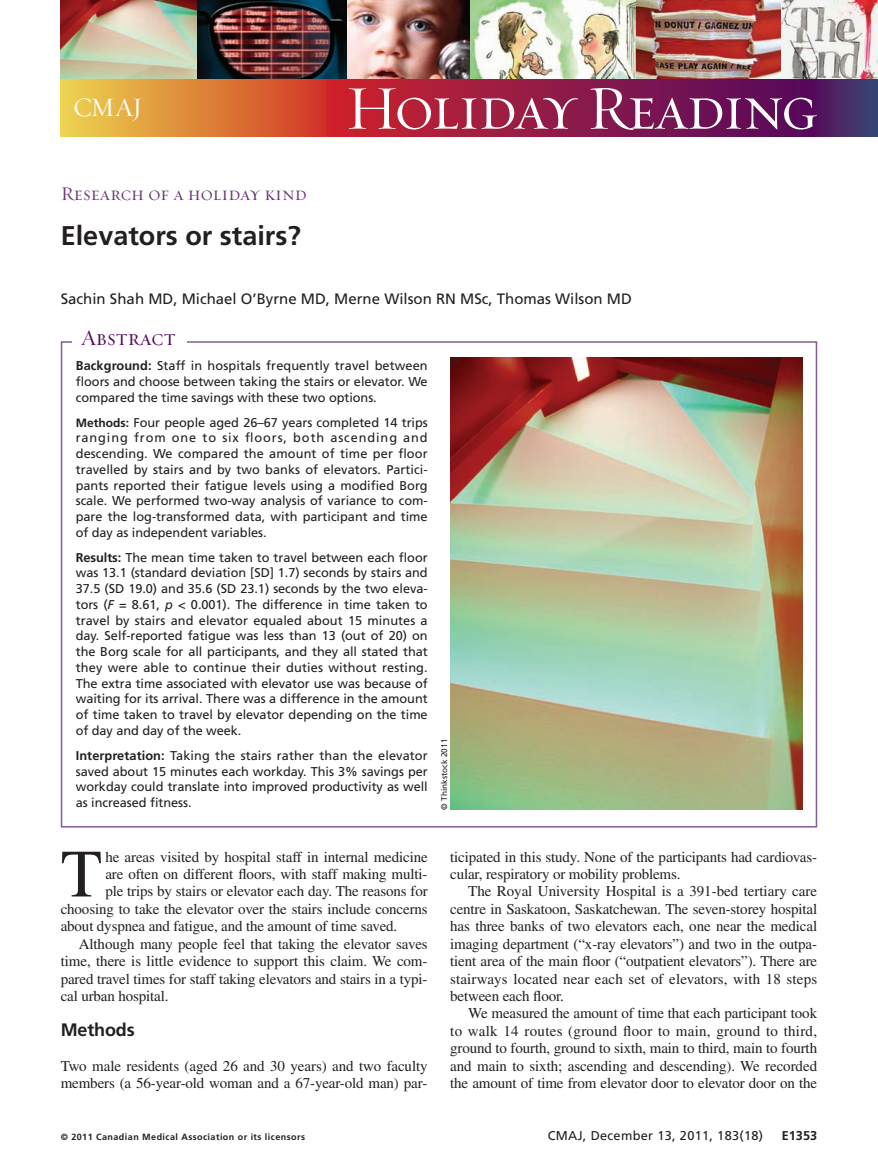
<style>
.page{position:relative;width:878px;height:1175px;background:#fff}
.page>*{position:absolute;margin:0;border:0;box-sizing:border-box;transform-origin:0 0}
.t1{font:67.5px "Times LT Std";color:#231f20}
.t2{font:63px "Requiem Display HTF Small Caps";letter-spacing:-.035em;color:#fff}
.t3{font:700 27px "Frutiger LT Std";color:#231f20}
.t4{font:27px "Requiem Display HTF Roman";color:#fff}
.t5{font:22.5px "Requiem Display HTF Small Caps";color:#53085b}
.t6{font:19.5px "Requiem Display HTF Small Caps";color:#693772}
.t7{font:700 18px "Frutiger LT Std";letter-spacing:-.01em;color:#231f20}
.t8{font:15px/17.4px "Times LT Std";letter-spacing:-.01em;color:#231f20}
.t9{font:15px "Frutiger LT Std";color:#231f20}
.t10{font:12.75px/15.8px "Frutiger LT Std";letter-spacing:-.005em;color:#231f20;text-align:justify}
.t11{font:12.75px "Frutiger LT Std";letter-spacing:.025em;color:#231f20}
.t12{font:700 12.75px "Frutiger LT Std";color:#231f20}
.t13{font:700 9px "Frutiger LT Std";letter-spacing:.05em;color:#231f20}
.t14{font:8.25px "Frutiger LT Std";color:#231f20}
.s1{font-weight:700}
.s2{font-weight:700;font-size:12px}
.s3{font-style:italic}
</style>
<div class="page">
<img style="left:346px;top:0;width:124px;height:80px">
<img style="left:635px;top:0;width:146px;height:80px">
<img style="left:196px;top:0;width:150px;height:80px">
<img style="left:470px;top:0;width:165px;height:80px">
<img style="left:781px;top:0;width:97px;height:80px">
<img style="left:61px;top:0;width:135px;height:80px">
<div style="left:61px;top:80px;width:274px;height:56px;background:linear-gradient(to right,#edd64f,#d03225)"></div>
<div style="left:327px;top:80px;width:494px;height:56px;background:linear-gradient(to right,#cb252e,#500b60)"></div>
<div style="left:813px;top:80px;width:65px;height:56px;background:linear-gradient(to right,#570d5b,#364974)"></div>
<img style="left:451px;top:357px;width:351px;height:452px">
<h3 class="t4" style="left:73px;top:91px;width:71px">CMAJ</h3>
<h2 class="t2" style="left:345px;top:70px;width:473px">Holiday Reading</h2>
<h3 class="t6" style="left:61px;top:182px;width:247px">Research of a holiday kind</h3>
<h3 class="t3" style="left:61px;top:225px;width:242px">Elevators or stairs?</h3>
<p class="t9" style="left:61px;top:292px;width:572px">Sachin Shah MD, Michael O’Byrne MD, Merne Wilson RN MSc, Thomas Wilson MD</p>
<h3 class="t5" style="left:81px;top:324px;width:96px">Abstract</h3>
<p class="t10" style="left:76px;top:359px;width:353px"><span class="s1">Background:</span> Staff in hospitals frequently travel between floors and choose between taking the stairs or elevator. We compared the time savings with these two options.</p>
<p class="t10" style="left:76px;top:415px;width:353px"><span class="s2">Methods:</span> Four people aged 26–67 years completed 14 trips ranging from one to six floors, both ascending and descending. We compared the amount of time per floor travelled by stairs and by two banks of elevators. Partici&shy;pants reported their fatigue levels using a modified Borg scale. We performed two-way analysis of variance to com&shy;pare the log-transformed data, with participant and time of day as independent variables.</p>
<p class="t10" style="left:76px;top:550px;width:353px"><span class="s1">Results:</span> The mean time taken to travel between each floor was 13.1 (standard deviation [SD] 1.7) seconds by stairs and 37.5 (SD 19.0) and 35.6 (SD 23.1) seconds by the two eleva&shy;tors (<span class="s3">F</span> = 8.61, <span class="s3">p</span> &lt; 0.001). The difference in time taken to travel by stairs and elevator equaled about 15 minutes a day. Self-reported fatigue was less than 13 (out of 20) on the Borg scale for all participants, and they all stated that they were able to continue their duties without resting.<br>The extra time associated with elevator use was because of waiting for its arrival. There was a difference in the amount of time taken to travel by elevator depending on the time of day and day of the week.</p>
<p class="t10" style="left:76px;top:748px;width:353px"><span class="s1">Interpretation:</span> Taking the stairs rather than the elevator saved about 15 minutes each workday. This 3% savings per workday could translate into improved productivity as well as increased fitness.</p>
<p class="t14" style="left:441px;top:809px;width:72px;rotate:-90deg">© Thinkstock 2011</p>
<h1 class="t1" style="left:61px;top:850px;width:43px">T</h1>
<p class="t8" style="left:105px;top:849px;width:324px">he areas visited by hospital staff in internal medicine</p>
<p class="t8" style="left:105px;top:867px;width:323px">are often on different floors, with staff making multi-</p>
<p class="t8" style="left:105px;top:884px;width:324px">ple trips by stairs or elevator each day. The reasons for</p>
<p class="t8" style="left:61px;top:901px;width:368px">choosing to take the elevator over the stairs include concerns</p>
<p class="t8" style="left:61px;top:919px;width:338px">about dyspnea and fatigue, and the amount of time saved.</p>
<p class="t8" style="left:79px;top:936px;width:350px">Although many people feel that taking the elevator saves</p>
<p class="t8" style="left:61px;top:954px;width:368px">time, there is little evidence to support this claim. We com-</p>
<p class="t8" style="left:61px;top:971px;width:368px">pared travel times for staff taking elevators and stairs in a typi-</p>
<p class="t8" style="left:61px;top:988px;width:109px">cal urban hospital.</p>
<h3 class="t7" style="left:61px;top:1022px;width:75px">Methods</h3>
<p class="t8" style="left:61px;top:1058px;width:368px">Two male residents (aged 26 and 30 years) and two faculty members (a 56-year-old woman and a 67-year-old man) par-</p>
<p class="t8" style="left:450px;top:849px;width:368px">ticipated in this study. None of the participants had cardiovas&shy;cular, respiratory or mobility problems.</p>
<p class="t8" style="left:450px;top:884px;width:368px;text-align:justify;text-indent:18px">The Royal University Hospital is a 391-bed tertiary care centre in Saskatoon, Saskatchewan. The seven-storey hospital has three banks of two elevators each, one near the medical imaging department (“x-ray elevators”) and two in the outpa&shy;tient area of the main floor (“outpatient elevators”). There are stairways located near each set of elevators, with 18 steps between each floor.</p>
<p class="t8" style="left:450px;top:1006px;width:368px;text-align:justify;text-indent:18px">We measured the amount of time that each participant took to walk 14 routes (ground floor to main, ground to third, ground to fourth, ground to sixth, main to third, main to fourth and main to sixth; ascending and descending). We recorded the amount of time from elevator door to elevator door on the</p>
<p class="t13" style="left:61px;top:1132px;width:246px">© 2011 Canadian Medical Association or its licensors</p>
<p class="t11" style="left:547px;top:1130px;width:217px">CMAJ, December 13, 2011, 183(18)</p>
<p class="t12" style="left:781px;top:1130px;width:37px">E1353</p>
</div>
